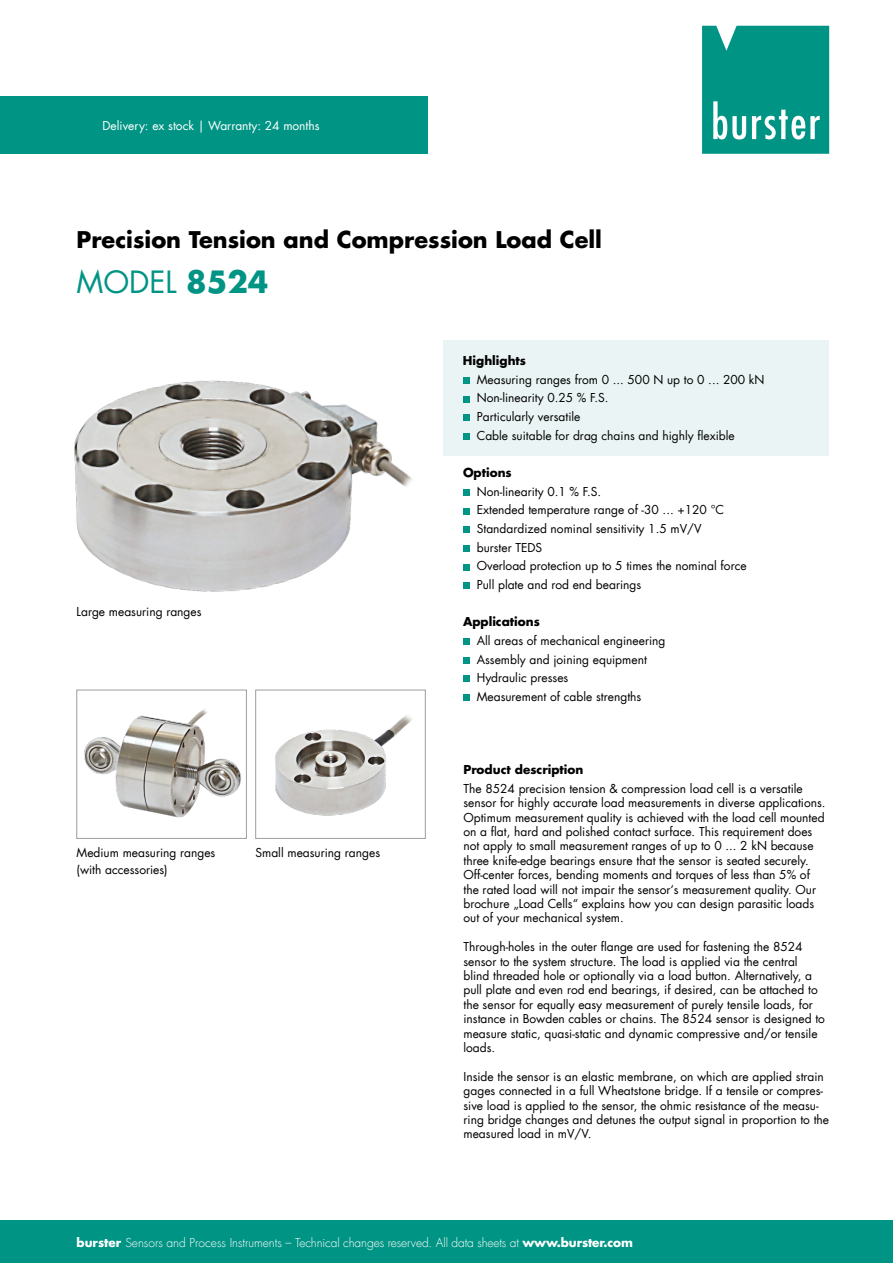
<style>
.page{position:relative;width:893px;height:1263px;background:#fff}
.page>*{position:absolute;margin:0;border:0;box-sizing:border-box;transform-origin:0 0}
.t1{font:30px "Futura LT";color:#009484}
.t2{font:700 22.5px "Futura LT";color:#000}
.t3{font:12px/14.4px "Futura LT";color:#000}
.t4{font:300 12px "Futura LT";letter-spacing:-.01em;color:#fff}
.t5{font:700 12px "Futura LT";color:#000}
.t6{font:12px "Futura LT";color:#fff}
.s1{font-weight:700}
</style>
<div class="page">
<img style="left:74px;top:380px;width:338px;height:212px">
<div style="left:443px;top:340px;width:386px;height:116px;background:#ebf4f4"></div>
<div style="left:463px;top:377px;width:6px;height:7px;background:#009484"></div>
<svg style="left:463px;top:396px;width:6px;height:6px"></svg>
<svg style="left:463px;top:415px;width:6px;height:6px"></svg>
<div style="left:463px;top:433px;width:6px;height:7px;background:#009484"></div>
<div style="left:463px;top:489px;width:6px;height:7px;background:#009484"></div>
<svg style="left:463px;top:508px;width:6px;height:6px"></svg>
<div style="left:463px;top:526px;width:6px;height:7px;background:#009484"></div>
<div style="left:463px;top:545px;width:6px;height:7px;background:#009484"></div>
<svg style="left:463px;top:564px;width:6px;height:6px"></svg>
<div style="left:463px;top:582px;width:6px;height:7px;background:#009484"></div>
<div style="left:463px;top:638px;width:6px;height:7px;background:#009484"></div>
<svg style="left:463px;top:657px;width:6px;height:6px"></svg>
<svg style="left:463px;top:676px;width:6px;height:6px"></svg>
<div style="left:463px;top:694px;width:6px;height:7px;background:#009484"></div>
<img style="left:84px;top:709px;width:157px;height:109px">
<div style="left:77px;top:690px;width:170px;height:149px;border:1px solid #9d9d9c"></div>
<img style="left:275px;top:715px;width:137px;height:101px">
<div style="left:255px;top:690px;width:171px;height:149px;border:1px solid #9d9d9c"></div>
<div style="left:0;top:96px;width:428px;height:58px;background:#009484"></div>
<svg style="left:702px;top:26px;width:127px;height:128px"></svg>
<div style="left:0;top:1220px;width:893px;height:43px;background:#009484"></div>
<p class="t6" style="left:102px;top:118px;width:219px">Delivery: ex stock | Warranty: 24 months</p>
<h2 class="t2" style="left:77px;top:225px;width:527px">Precision Tension and Compression Load Cell</h2>
<h1 class="t1" style="left:77px;top:263px;width:194px">MODEL <span class="s1">8524</span></h1>
<p class="t3" style="left:77px;top:605px;width:127px">Large measuring ranges</p>
<p class="t3" style="left:77px;top:846px;width:140px">Medium measuring ranges</p>
<p class="t3" style="left:255px;top:846px;width:126px">Small measuring ranges</p>
<p class="t3" style="left:77px;top:862px;width:93px">(with accessories)</p>
<p class="t5" style="left:463px;top:353px;width:65px">Highlights</p>
<p class="t3" style="left:477px;top:370px;width:289px;line-height:18.6px">Measuring ranges from 0 ... 500 N up to 0 ... 200 kN Non-linearity 0.25 % F.S.<br>Particularly versatile<br>Cable suitable for drag chains and highly flexible</p>
<p class="t5" style="left:463px;top:464px;width:50px">Options</p>
<p class="t3" style="left:477px;top:482px;width:271px;line-height:18.6px">Non-linearity 0.1 % F.S.<br>Extended temperature range of -30 ... +120 °C Standardized nominal sensitivity 1.5 mV/V<br>burster TEDS<br>Overload protection up to 5 times the nominal force Pull plate and rod end bearings</p>
<p class="t5" style="left:463px;top:614px;width:78px">Applications</p>
<p class="t3" style="left:477px;top:631px;width:190px;line-height:18.6px">All areas of mechanical engineering<br>Assembly and joining equipment<br>Hydraulic presses<br>Measurement of cable strengths</p>
<p class="t5" style="left:463px;top:762px;width:121px">Product description</p>
<p class="t3" style="left:463px;top:781px;width:364px">The 8524 precision tension &amp; compression load cell is a versatile sensor for highly accurate load measurements in diverse applications.<br>Optimum measurement quality is achieved with the load cell mounted on a flat, hard and polished contact surface. This requirement does not apply to small measurement ranges of up to 0 ... 2 kN because three knife-edge bearings ensure that the sensor is seated securely.<br>Off-center forces, bending moments and torques of less than 5% of the rated load will not impair the sensor‘s measurement quality. Our brochure „Load Cells“ explains how you can design parasitic loads out of your mechanical system.</p>
<p class="t3" style="left:463px;top:940px;width:363px">Through-holes in the outer flange are used for fastening the 8524 sensor to the system structure. The load is applied via the central blind threaded hole or optionally via a load button. Alternatively, a pull plate and even rod end bearings, if desired, can be attached to the sensor for equally easy measurement of purely tensile loads, for instance in Bowden cables or chains. The 8524 sensor is designed to measure static, quasi-static and dynamic compressive and/or tensile loads.</p>
<p class="t3" style="left:463px;top:1069px;width:367px">Inside the sensor is an elastic membrane, on which are applied strain gages connected in a full Wheatstone bridge. If a tensile or compres&shy;sive load is applied to the sensor, the ohmic resistance of the measu&shy;ring bridge changes and detunes the output signal in proportion to the measured load in mV/V.</p>
<p class="t4" style="left:77px;top:1235px;width:558px"><span class="s1">burster</span> Sensors and Process Instruments – Technical changes reserved. All data sheets at <span class="s1">www.burster.com</span></p>
</div>
